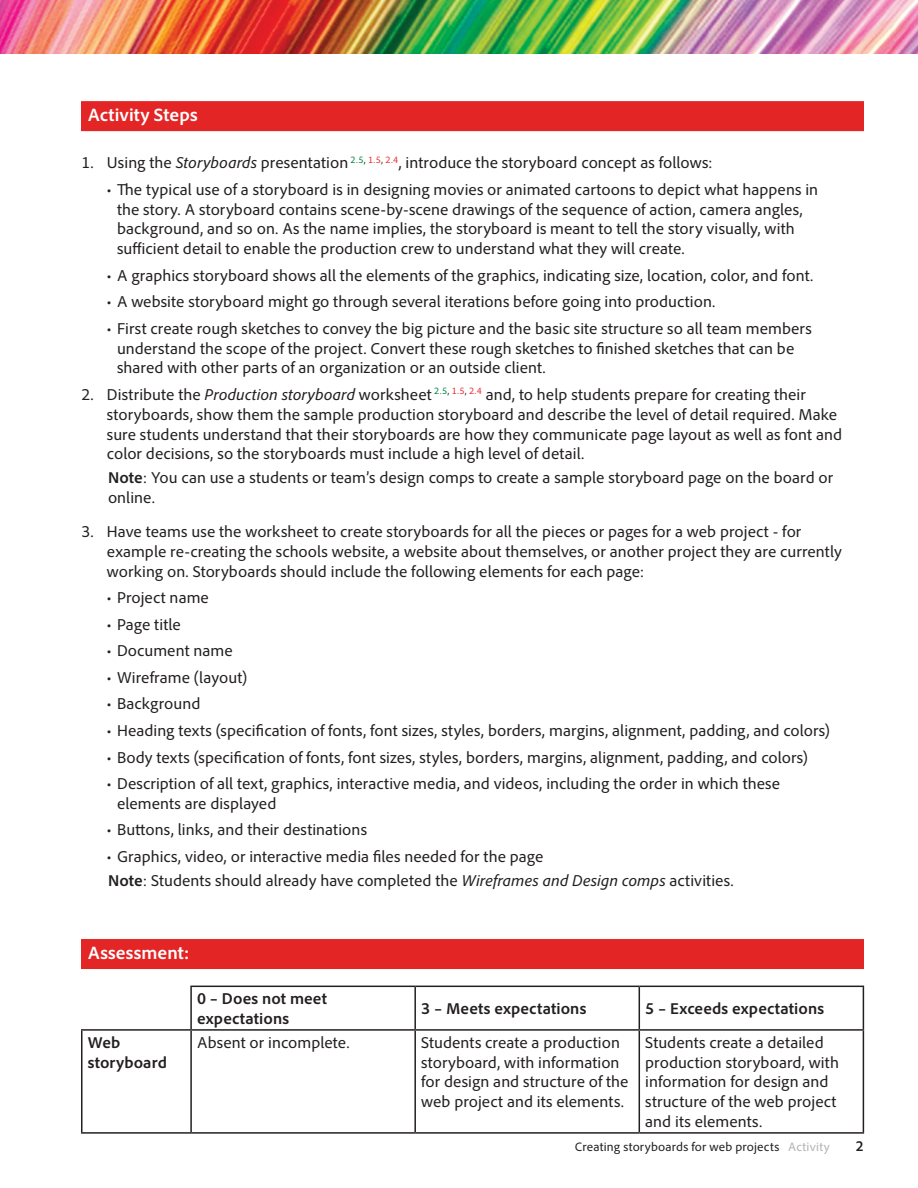
<style>
.page{position:relative;width:918px;height:1188px;background:#fff}
.page>*{position:absolute;margin:0;border:0;box-sizing:border-box;transform-origin:0 0}
.Text__Subhead_in_Bar{font:700 18.75px "Adobe Clean";letter-spacing:.005em;color:#fff}
.Text__Number_indente{font:16.5px/19.8px "Adobe Clean";letter-spacing:.005em;color:#231f20}
.Text__Body{font:16.5px/19.8px "Adobe Clean";letter-spacing:.005em;color:#231f20}
.Text_-_Notes{font:16.5px/19.8px "Adobe Clean";letter-spacing:.005em;color:#231f20}
.Text__Body-2{font:700 16.5px/19.8px "Adobe Clean";letter-spacing:.005em;color:#231f20}
.t1{font:700 semi-condensed 15px "Adobe Clean";color:#231f20}
.t2{font:12.75px "Adobe Clean";letter-spacing:.015em;color:#231f20}
.s1{font-style:italic}
.s2{font-weight:700}
.s3{color:#b3b2b1}
</style>
<div class="page">
<img style="left:0;top:0;width:918px;height:54px">
<div style="left:81px;top:101px;width:783px;height:30px;background:#e32525"></div>
<div style="left:81px;top:939px;width:783px;height:30px;background:#e32525"></div>
<hr style="left:190px;top:986px;width:225px;height:1px;background:#231f20">
<hr style="left:190px;top:987px;width:2px;height:42px;background:#231f20">
<hr style="left:415px;top:986px;width:224px;height:1px;background:#231f20">
<hr style="left:414px;top:987px;width:2px;height:42px;background:#231f20">
<hr style="left:639px;top:986px;width:225px;height:1px;background:#231f20">
<hr style="left:639px;top:987px;width:1px;height:42px;background:#231f20">
<hr style="left:863px;top:987px;width:1px;height:42px;background:#231f20">
<hr style="left:81px;top:1029px;width:110px;height:2px;background:#231f20">
<hr style="left:81px;top:1031px;width:1px;height:101px;background:#231f20">
<hr style="left:191px;top:1029px;width:224px;height:2px;background:#231f20">
<hr style="left:190px;top:1031px;width:2px;height:101px;background:#231f20">
<hr style="left:415px;top:1029px;width:224px;height:2px;background:#231f20">
<hr style="left:414px;top:1031px;width:2px;height:101px;background:#231f20">
<hr style="left:639px;top:1029px;width:225px;height:2px;background:#231f20">
<hr style="left:639px;top:1031px;width:1px;height:101px;background:#231f20">
<hr style="left:863px;top:1031px;width:1px;height:101px;background:#231f20">
<hr style="left:81px;top:1132px;width:110px;height:2px;background:#231f20">
<hr style="left:191px;top:1132px;width:224px;height:2px;background:#231f20">
<hr style="left:415px;top:1132px;width:224px;height:2px;background:#231f20">
<hr style="left:639px;top:1132px;width:225px;height:2px;background:#231f20">
<p class="Text__Subhead_in_Bar" style="left:88px;top:104px;width:111px">Activity Steps</p>
<p class="Text__Number_indente" style="left:81px;top:153px;width:633px">1. Using the <span class="s1">Storyboards</span> presentation <sup>2.5</sup><sup>,</sup> <sup>1.5</sup><sup>,</sup> <sup>2.4</sup>, introduce the storyboard concept as follows:</p>
<p class="Text__Number_indente" style="left:117px;top:179px;width:703px;text-indent:-10px">• The typical use of a storyboard is in designing movies or animated cartoons to depict what happens in the story. A storyboard contains scene-by-scene drawings of the sequence of action, camera angles, background, and so on. As the name implies, the storyboard is meant to tell the story visually, with sufficient detail to enable the production crew to understand what they will create.</p>
<p class="Text__Number_indente" style="left:106px;top:265px;width:708px">• A graphics storyboard shows all the elements of the graphics, indicating size, location, color, and font.</p>
<p class="Text__Number_indente" style="left:106px;top:292px;width:611px">• A website storyboard might go through several iterations before going into production.</p>
<p class="Text__Number_indente" style="left:117px;top:318px;width:696px;text-indent:-10px">• First create rough sketches to convey the big picture and the basic site structure so all team members understand the scope of the project. Convert these rough sketches to finished sketches that can be shared with other parts of an organization or an outside client.</p>
<p class="Text__Number_indente" style="left:107px;top:384px;width:737px;text-indent:-26px">2. Distribute the <span class="s1">Production storyboard</span> worksheet <sup>2.5</sup><sup>,</sup> <sup>1.5</sup><sup>,</sup> <sup>2.4</sup> and, to help students prepare for creating their storyboards, show them the sample production storyboard and describe the level of detail required. Make sure students understand that their storyboards are how they communicate page layout as well as font and color decisions, so the storyboards must include a high level of detail.</p>
<p class="Text_-_Notes" style="left:108px;top:468px;width:727px"><span class="s2">Note</span>: You can use a students or team’s design comps to create a sample storyboard page on the board or online.</p>
<p class="Text__Number_indente" style="left:107px;top:521px;width:736px;text-indent:-26px">3. Have teams use the worksheet to create storyboards for all the pieces or pages for a web project - for example re-creating the schools website, a website about themselves, or another project they are currently working on. Storyboards should include the following elements for each page:</p>
<p class="Text__Number_indente" style="left:106px;top:588px;width:104px">• Project name</p>
<p class="Text__Number_indente" style="left:106px;top:614px;width:76px">• Page title</p>
<p class="Text__Number_indente" style="left:106px;top:641px;width:128px">• Document name</p>
<p class="Text__Number_indente" style="left:106px;top:667px;width:142px">• Wireframe (layout)</p>
<p class="Text__Number_indente" style="left:106px;top:694px;width:95px">• Background</p>
<p class="Text__Number_indente" style="left:106px;top:720px;width:725px">• Heading texts (specification of fonts, font sizes, styles, borders, margins, alignment, padding, and colors)</p>
<p class="Text__Number_indente" style="left:106px;top:747px;width:703px">• Body texts (specification of fonts, font sizes, styles, borders, margins, alignment, padding, and colors)</p>
<p class="Text__Number_indente" style="left:117px;top:773px;width:665px;text-indent:-10px">• Description of all text, graphics, interactive media, and videos, including the order in which these elements are displayed</p>
<p class="Text__Number_indente" style="left:106px;top:820px;width:262px">• Buttons, links, and their destinations</p>
<p class="Text__Number_indente" style="left:106px;top:846px;width:438px">• Graphics, video, or interactive media files needed for the page</p>
<p class="Text_-_Notes" style="left:108px;top:870px;width:627px"><span class="s2">Note</span>: Students should already have completed the <span class="s1">Wireframes and Design comps</span> activities.</p>
<p class="Text__Subhead_in_Bar" style="left:88px;top:942px;width:104px">Assessment:</p>
<p class="Text__Body-2" style="left:197px;top:988px;width:132px">0 – Does not meet expectations</p>
<p class="Text__Body-2" style="left:421px;top:998px;width:167px">3 – Meets expectations</p>
<p class="Text__Body-2" style="left:645px;top:998px;width:180px">5 – Exceeds expectations</p>
<p class="Text__Body-2" style="left:88px;top:1032px;width:81px">Web storyboard</p>
<p class="Text__Body" style="left:197px;top:1032px;width:154px">Absent or incomplete.</p>
<p class="Text__Body" style="left:421px;top:1032px;width:209px">Students create a production storyboard, with information for design and structure of the web project and its elements.</p>
<p class="Text__Body" style="left:645px;top:1032px;width:195px">Students create a detailed production storyboard, with information for design and structure of the web project and its elements.</p>
<p class="t2" style="left:575px;top:1139px;width:256px">Creating storyboards for web projects <span class="s3">Activity</span></p>
<p class="t1" style="left:856px;top:1137px;width:9px">2</p>
</div>
